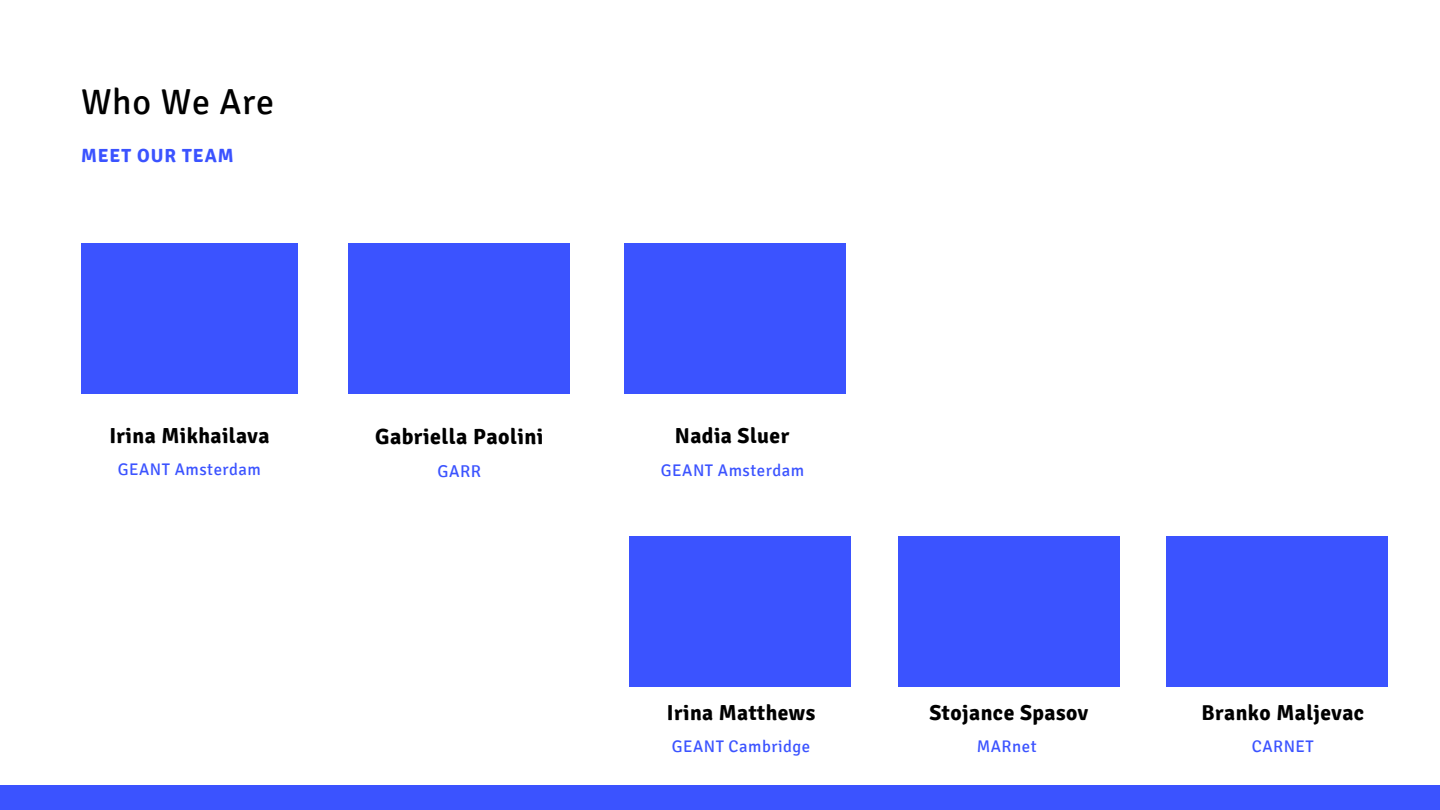
<style>
.page{position:relative;width:1440px;height:810px;background:#fff}
.page>*{position:absolute;margin:0;border:0;box-sizing:border-box;transform-origin:0 0}
.t1{font:36px "Signika";letter-spacing:.02em;color:#000}
.t2{font:700 22px "Signika";letter-spacing:.02em;color:#000}
.t3{font:700 21.6px "Signika";letter-spacing:.02em;color:#000}
.t4{font:700 21.5px "Signika";letter-spacing:.02em;color:#000}
.t5{font:700 19px "Signika";letter-spacing:.05em;color:#3b53ff}
.t6{font:17.1px "Signika";color:#3b53ff}
.t7{font:16.8px "Signika";letter-spacing:.03em;color:#3b53ff}
.t8{font:16.7px "Signika";letter-spacing:.03em;color:#3b53ff}
</style>
<div class="page">
<div style="left:81px;top:243px;width:217px;height:151px;background:#3b53ff"></div>
<div style="left:349px;top:243px;width:221px;height:151px;background:#3b53ff"></div>
<div style="left:0;top:785px;width:1440px;height:25px;background:#3b53ff"></div>
<div style="left:624px;top:243px;width:221px;height:151px;background:#3b53ff"></div>
<div style="left:1167px;top:536px;width:221px;height:151px;background:#3b53ff"></div>
<div style="left:630px;top:536px;width:221px;height:151px;background:#3b53ff"></div>
<div style="left:898px;top:536px;width:221px;height:151px;background:#3b53ff"></div>
<h1 class="t1" style="left:81px;top:80px;width:195px">Who We Are</h1>
<p class="t5" style="left:81px;top:144px;width:154px">MEET OUR TEAM</p>
<p class="t3" style="left:109px;top:423px;width:162px">Irina Mikhailava</p>
<p class="t7" style="left:118px;top:460px;width:145px">GEANT Amsterdam</p>
<p class="t2" style="left:375px;top:423px;width:170px">Gabriella Paolini</p>
<p class="t6" style="left:438px;top:461px;width:45px">GARR</p>
<p class="t3" style="left:675px;top:423px;width:116px">Nadia Sluer</p>
<p class="t7" style="left:661px;top:460px;width:145px">GEANT Amsterdam</p>
<p class="t4" style="left:667px;top:700px;width:150px">Irina Matthews</p>
<p class="t8" style="left:672px;top:737px;width:140px">GEANT Cambridge</p>
<p class="t3" style="left:929px;top:700px;width:160px">Stojance Spasov</p>
<p class="t7" style="left:977px;top:737px;width:61px">MARnet</p>
<p class="t4" style="left:1202px;top:700px;width:164px">Branko Maljevac</p>
<p class="t8" style="left:1252px;top:737px;width:64px">CARNET</p>
</div>
